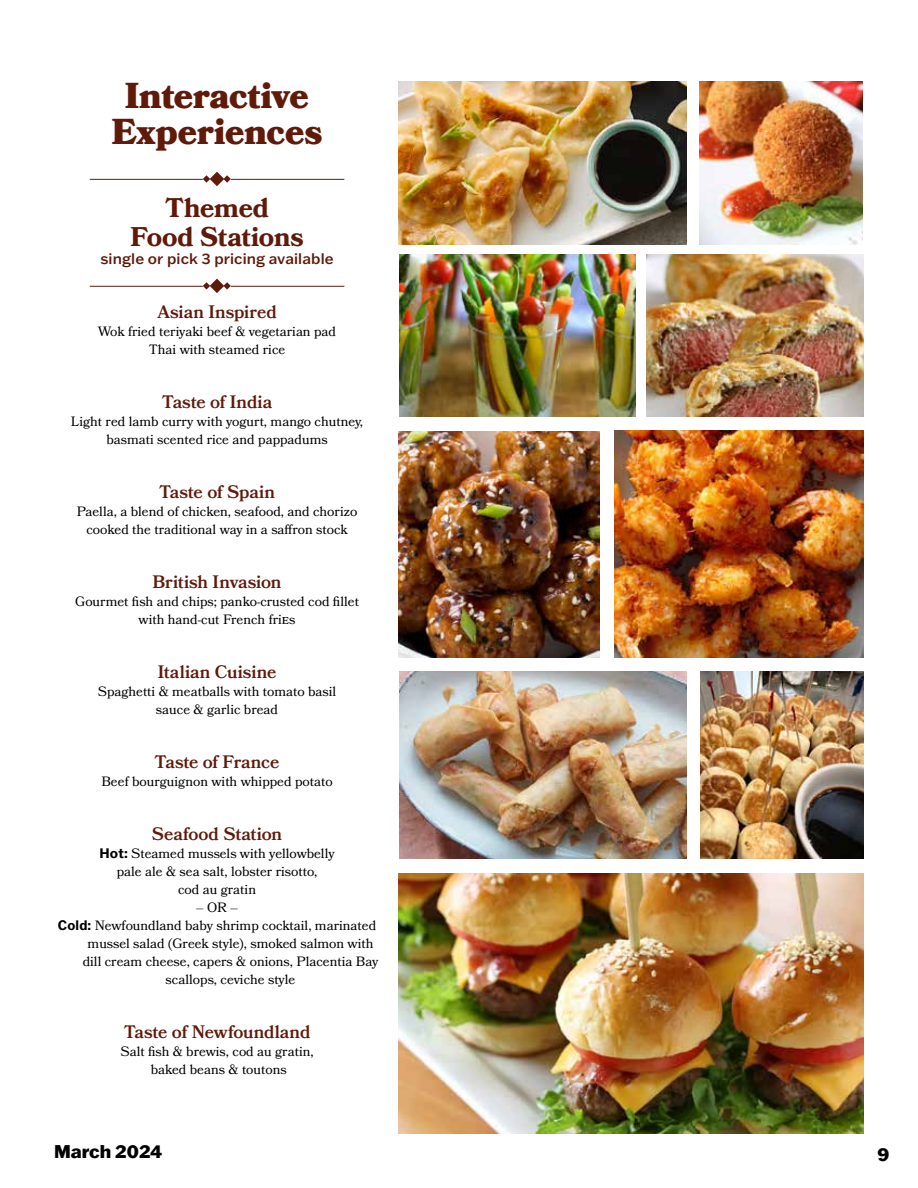
<style>
.page{position:relative;width:918px;height:1188px;background:#fff}
.page>*{position:absolute;margin:0;border:0;box-sizing:border-box;transform-origin:0 0}
.t1{font:900 36px/36px "Bookmania";letter-spacing:-.005em;color:#5f1a0a;text-align:center}
.t2{font:700 27px/28.5px "Bookmania";letter-spacing:-.005em;color:#5f1a0a;text-align:center}
.t3{font:600 18px "Bookmania";letter-spacing:-.005em;color:#5f1a0a}
.t4{font:800 18px "Franklin Gothic ATF";color:#000}
.t5{font:500 15px "Franklin Gothic ATF";letter-spacing:.005em;color:#5f1a0a}
.t6{font:13.5px/18px "Bookmania";color:#000;text-align:center}
.s1{font-family:"Franklin Gothic ATF";font-weight:700}
</style>
<div class="page">
<hr style="left:90px;top:179px;width:113px;height:1px;background:#5f1a0a">
<hr style="left:231px;top:179px;width:113px;height:1px;background:#5f1a0a">
<svg style="left:203px;top:172px;width:28px;height:14px"></svg>
<hr style="left:90px;top:286px;width:113px;height:1px;background:#5f1a0a">
<hr style="left:231px;top:286px;width:113px;height:1px;background:#5f1a0a">
<svg style="left:203px;top:279px;width:28px;height:14px"></svg>
<img style="left:615px;top:430px;width:249px;height:227px">
<img style="left:699px;top:81px;width:163px;height:163px">
<img style="left:399px;top:432px;width:201px;height:225px">
<img style="left:399px;top:81px;width:287px;height:163px">
<img style="left:400px;top:672px;width:286px;height:187px">
<img style="left:400px;top:255px;width:235px;height:162px">
<img style="left:701px;top:672px;width:163px;height:187px">
<img style="left:399px;top:873px;width:465px;height:261px">
<img style="left:647px;top:255px;width:217px;height:162px">
<h1 class="t1" style="left:112px;top:78px;width:212px">Interactive<br>Experiences</h1>
<h2 class="t2" style="left:131px;top:193px;width:174px">Themed<br>Food Stations</h2>
<p class="t5" style="left:100px;top:248px;width:235px">single or pick 3 pricing available</p>
<h3 class="t3" style="left:157px;top:301px;width:121px">Asian Inspired</h3>
<p class="t6" style="left:98px;top:322px;width:240px">Wok fried teriyaki beef &amp; vegetarian pad<br>Thai with steamed rice</p>
<h3 class="t3" style="left:162px;top:391px;width:112px">Taste of India</h3>
<p class="t6" style="left:71px;top:412px;width:294px">Light red lamb curry with yogurt, mango chutney, basmati scented rice and pappadums</p>
<h3 class="t3" style="left:159px;top:481px;width:117px">Taste of Spain</h3>
<p class="t6" style="left:77px;top:502px;width:282px">Paella, a blend of chicken, seafood, and chorizo cooked the traditional way in a saffron stock</p>
<h3 class="t3" style="left:153px;top:571px;width:131px">British Invasion</h3>
<p class="t6" style="left:75px;top:592px;width:285px">Gourmet fish and chips; panko-crusted cod fillet with hand-cut French friEs</p>
<h3 class="t3" style="left:158px;top:661px;width:120px">Italian Cuisine</h3>
<p class="t6" style="left:98px;top:682px;width:240px">Spaghetti &amp; meatballs with tomato basil sauce &amp; garlic bread</p>
<h3 class="t3" style="left:155px;top:751px;width:126px">Taste of France</h3>
<p class="t6" style="left:101px;top:772px;width:233px">Beef bourguignon with whipped potato</p>
<h3 class="t3" style="left:152px;top:823px;width:132px">Seafood Station</h3>
<p class="t6" style="left:100px;top:844px;width:237px"><span class="s1">Hot:</span> Steamed mussels with yellowbelly pale ale &amp; sea salt, lobster risotto,<br>cod au gratin</p>
<p class="t6" style="left:196px;top:898px;width:43px">– OR –</p>
<p class="t6" style="left:58px;top:916px;width:320px"><span class="s1">Cold:</span> Newfoundland baby shrimp cocktail, marinated</p>
<p class="t6" style="left:88px;top:934px;width:287px">mussel salad (Greek style), smoked salmon with</p>
<p class="t6" style="left:83px;top:952px;width:297px">dill cream cheese, capers &amp; onions, Placentia Bay</p>
<p class="t6" style="left:166px;top:970px;width:131px">scallops, ceviche style</p>
<h3 class="t3" style="left:124px;top:1021px;width:188px">Taste of Newfoundland</h3>
<p class="t6" style="left:120px;top:1042px;width:195px">Salt fish &amp; brewis, cod au gratin, baked beans &amp; toutons</p>
<h3 class="t4" style="left:54px;top:1139px;width:110px">March 2024</h3>
<h3 class="t4" style="left:877px;top:1143px;width:13px">9</h3>
</div>
